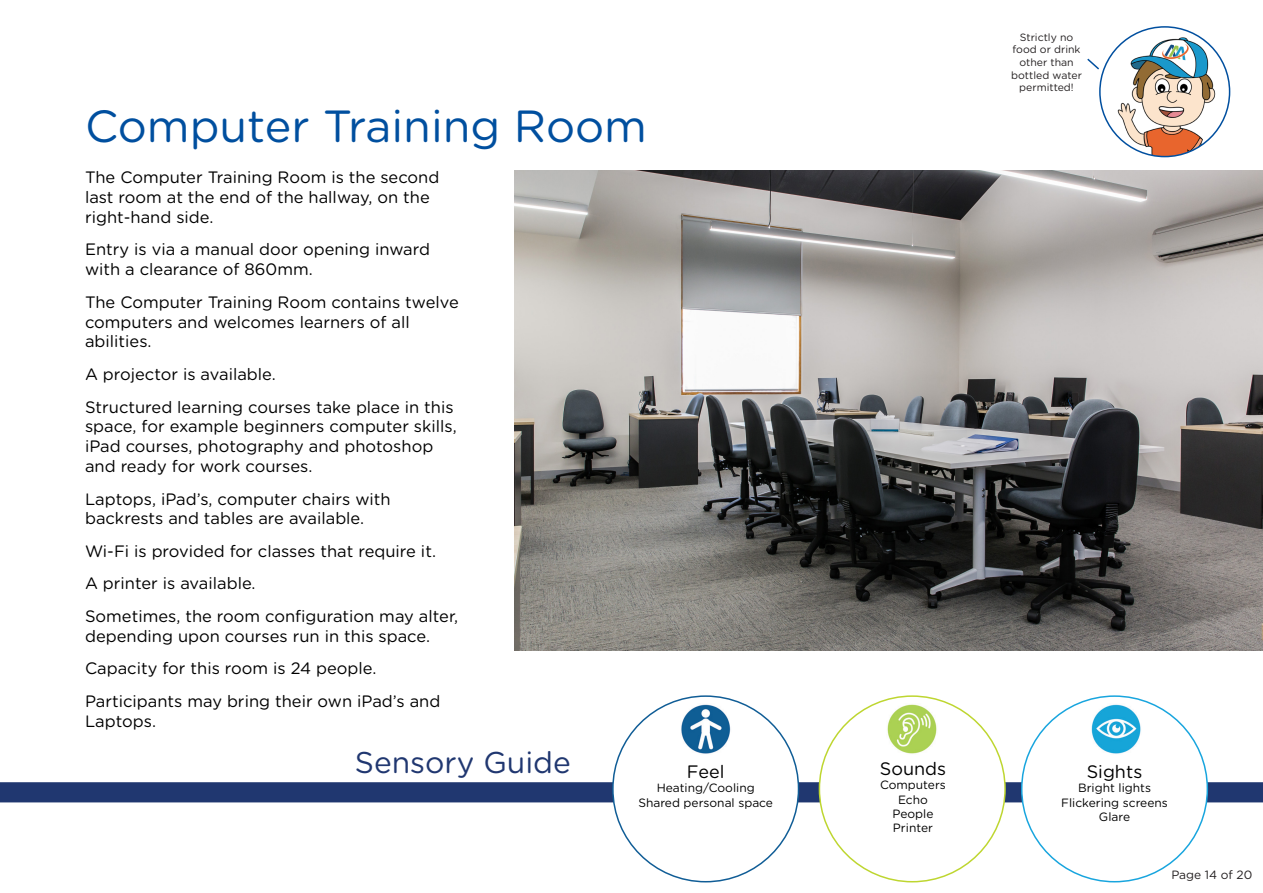
<style>
.page{position:relative;width:1263px;height:893px;background:#fff}
.page>*{position:absolute;margin:0;border:0;box-sizing:border-box;transform-origin:0 0}
.t1{font:45px "Gotham Rounded";color:#004f9f}
.t2{font:30px "Gotham Rounded";color:#203770}
.t3{font:18px "Gotham Rounded";color:#000}
.Body_Copy{font:16.5px/19.8px "Gotham Rounded";color:#000}
.t4{font:12px "Gotham Rounded";color:#000}
.t5{font:12px "Gotham Rounded";color:#231f20}
.t6{font:10.5px/12.6px "Gotham Rounded";color:#231f20;text-align:center}
</style>
<div class="page">
<img style="left:514px;top:170px;width:749px;height:481px">
<div style="left:0;top:783px;width:1263px;height:19px;background:#203770"></div>
<div style="left:0;top:782px;width:1263px;height:20px;border:2px solid #203770"></div>
<div style="left:819px;top:696px;width:186px;height:186px;background:#fff;border-radius:50%"></div>
<div style="left:613px;top:696px;width:185px;height:186px;background:#fff;border-radius:50%"></div>
<div style="left:1022px;top:696px;width:185px;height:186px;background:#fff;border-radius:50%"></div>
<img style="left:681px;top:704px;width:50px;height:50px">
<img style="left:887px;top:704px;width:50px;height:50px">
<img style="left:1091px;top:704px;width:50px;height:50px">
<img style="left:1111px;top:37px;width:107px;height:120px">
<svg style="left:1087px;top:58px;width:12px;height:12px"></svg>
<p class="t1" style="left:85px;top:95px;width:563px">Computer Training Room</p>
<p class="Body_Copy" style="left:85px;top:167px;width:356px">The Computer Training Room is the second last room at the end of the hallway, on the right-hand side.</p>
<p class="Body_Copy" style="left:85px;top:239px;width:347px">Entry is via a manual door opening inward with a clearance of 860mm.</p>
<p class="Body_Copy" style="left:85px;top:291px;width:375px">The Computer Training Room contains twelve computers and welcomes learners of all abilities.</p>
<p class="Body_Copy" style="left:85px;top:363px;width:192px">A projector is available.</p>
<p class="Body_Copy" style="left:85px;top:396px;width:373px">Structured learning courses take place in this space, for example beginners computer skills, iPad courses, photography and photoshop and ready for work courses.</p>
<p class="Body_Copy" style="left:85px;top:488px;width:307px">Laptops, iPad’s, computer chairs with backrests and tables are available.</p>
<p class="Body_Copy" style="left:85px;top:540px;width:352px">Wi-Fi is provided for classes that require it.</p>
<p class="Body_Copy" style="left:85px;top:573px;width:172px">A printer is available.</p>
<p class="Body_Copy" style="left:85px;top:605px;width:375px">Sometimes, the room configuration may alter, depending upon courses run in this space.</p>
<p class="Body_Copy" style="left:85px;top:658px;width:293px">Capacity for this room is 24 people.</p>
<p class="Body_Copy" style="left:85px;top:690px;width:357px">Participants may bring their own iPad’s and<br>Laptops.</p>
<p class="t2" style="left:355px;top:741px;width:218px">Sensory Guide</p>
<p class="t3" style="left:880px;top:756px;width:68px">Sounds</p>
<p class="t4" style="left:880px;top:777px;width:67px">Computers</p>
<p class="t4" style="left:898px;top:791px;width:31px">Echo</p>
<p class="t4" style="left:892px;top:805px;width:43px">People</p>
<p class="t4" style="left:893px;top:820px;width:42px">Printer</p>
<p class="t3" style="left:687px;top:759px;width:39px">Feel</p>
<p class="t4" style="left:657px;top:780px;width:100px">Heating/Cooling</p>
<p class="t4" style="left:638px;top:794px;width:136px">Shared personal space</p>
<p class="t6" style="left:1011px;top:30px;width:72px">Strictly no food or drink other than bottled water permitted!</p>
<p class="t3" style="left:1087px;top:759px;width:57px">Sights</p>
<p class="t4" style="left:1078px;top:780px;width:74px">Bright lights</p>
<p class="t4" style="left:1061px;top:794px;width:108px">Flickering screens</p>
<p class="t4" style="left:1099px;top:808px;width:33px">Glare</p>
<p class="t5" style="left:1171px;top:867px;width:82px">Page 14 of 20</p>
</div>
